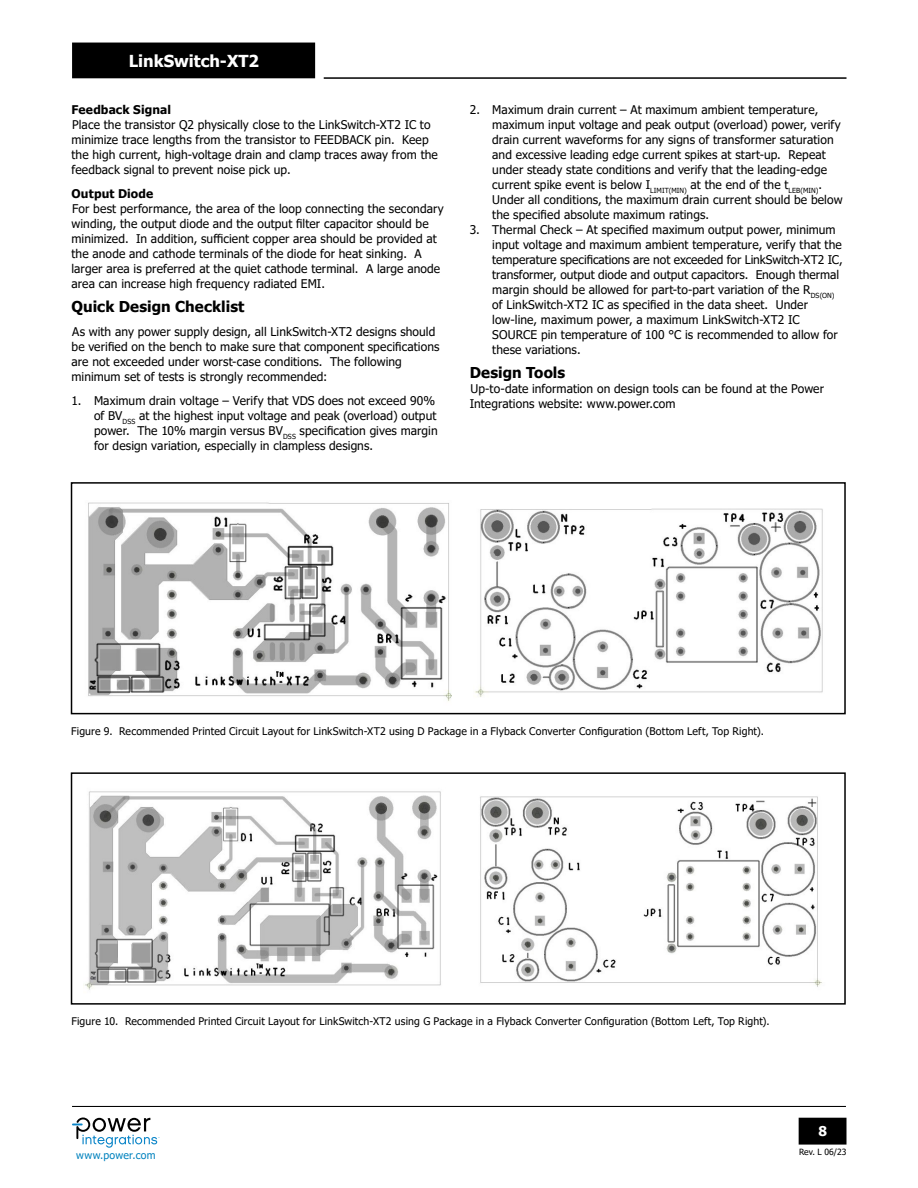
<style>
.page{position:relative;width:918px;height:1188px;background:#fff}
.page>*{position:absolute;margin:0;border:0;box-sizing:border-box;transform-origin:0 0}
.t1{font:700 16.5px "Tahoma";color:#fff}
.t2{font:700 15px "Tahoma";letter-spacing:.005em;color:#000}
.t3{font:700 13.5px "Tahoma";color:#fff}
.t4{font:12px/15px "Tahoma";letter-spacing:.01em;color:#000}
.t5{font:700 12px "Tahoma";letter-spacing:.01em;color:#000}
.t6{font:10.5px "Tahoma";letter-spacing:.015em;color:#000}
.t7{font:10.5px "Tahoma";letter-spacing:.03em;color:#0082be}
.t8{font:8.55px "Tahoma";color:#000}
</style>
<div class="page">
<svg style="left:72px;top:1118px;width:88px;height:30px"></svg>
<hr style="left:72px;top:1106px;width:774px;height:1px;background:#000">
<hr style="left:324px;top:77px;width:523px;height:2px;background:#000">
<div style="left:799px;top:1118px;width:47px;height:26px;background:#000"></div>
<div style="left:799px;top:1118px;width:48px;height:27px;border:2px solid #000"></div>
<div style="left:73px;top:43px;width:241px;height:35px;background:#000"></div>
<img style="left:88px;top:502px;width:363px;height:199px">
<img style="left:475px;top:508px;width:348px;height:189px">
<img style="left:85px;top:791px;width:356px;height:199px">
<img style="left:480px;top:796px;width:342px;height:191px">
<div style="left:71px;top:482px;width:775px;height:232px;border:2px solid #000"></div>
<div style="left:71px;top:772px;width:775px;height:233px;border:2px solid #000"></div>
<h1 class="t1" style="left:129px;top:49px;width:132px">LinkSwitch-XT2</h1>
<p class="t5" style="left:72px;top:102px;width:101px">Feedback Signal</p>
<p class="t4" style="left:72px;top:118px;width:368px">Place the transistor Q2 physically close to the LinkSwitch-XT2 IC to minimize trace lengths from the transistor to FEEDBACK pin. Keep the high current, high-voltage drain and clamp traces away from the feedback signal to prevent noise pick up.</p>
<p class="t5" style="left:72px;top:186px;width:83px">Output Diode</p>
<p class="t4" style="left:72px;top:202px;width:374px">For best performance, the area of the loop connecting the secondary winding, the output diode and the output filter capacitor should be minimized. In addition, sufficient copper area should be provided at the anode and cathode terminals of the diode for heat sinking. A larger area is preferred at the quiet cathode terminal. A large anode area can increase high frequency radiated EMI.</p>
<p class="t2" style="left:72px;top:296px;width:174px">Quick Design Checklist</p>
<p class="t4" style="left:72px;top:325px;width:370px">As with any power supply design, all LinkSwitch-XT2 designs should be verified on the bench to make sure that component specifications are not exceeded under worst-case conditions. The following minimum set of tests is strongly recommended:</p>
<p class="t4" style="left:94px;top:394px;width:345px;text-indent:-22px">1. Maximum drain voltage – Verify that VDS does not exceed 90% of BV<sub>DSS</sub> at the highest input voltage and peak (overload) output power. The 10% margin versus BV<sub>DSS</sub> specification gives margin for design variation, especially in clampless designs.</p>
<p class="t4" style="left:492px;top:103px;width:352px;text-indent:-22px">2. Maximum drain current – At maximum ambient temperature, maximum input voltage and peak output (overload) power, verify drain current waveforms for any signs of transformer saturation and excessive leading edge current spikes at start-up. Repeat under steady state conditions and verify that the leading-edge current spike event is below I<sub>LIMIT(MIN)</sub> at the end of the t<sub>LEB(MIN)</sub>.<br>Under all conditions, the maximum drain current should be below the specified absolute maximum ratings.</p>
<p class="t4" style="left:492px;top:223px;width:352px;text-indent:-22px">3. Thermal Check – At specified maximum output power, minimum input voltage and maximum ambient temperature, verify that the temperature specifications are not exceeded for LinkSwitch-XT2 IC, transformer, output diode and output capacitors. Enough thermal margin should be allowed for part-to-part variation of the R<sub>DS(ON) </sub>of LinkSwitch-XT2 IC as specified in the data sheet. Under low-line, maximum power, a maximum LinkSwitch-XT2 IC SOURCE pin temperature of 100 °C is recommended to allow for these variations.</p>
<p class="t2" style="left:470px;top:362px;width:97px">Design Tools</p>
<p class="t4" style="left:470px;top:382px;width:356px">Up-to-date information on design tools can be found at the Power<br>Integrations website: www.power.com</p>
<p class="t6" style="left:71px;top:724px;width:694px">Figure 9. Recommended Printed Circuit Layout for LinkSwitch-XT2 using D Package in a Flyback Converter Configuration (Bottom Left, Top Right).</p>
<p class="t6" style="left:72px;top:1015px;width:700px">Figure 10. Recommended Printed Circuit Layout for LinkSwitch-XT2 using G Package in a Flyback Converter Configuration (Bottom Left, Top Right).</p>
<p class="t7" style="left:76px;top:1148px;width:81px">www.power.com</p>
<p class="t3" style="left:819px;top:1121px;width:10px">8</p>
<p class="t8" style="left:799px;top:1146px;width:49px">Rev. L 06/23</p>
</div>
